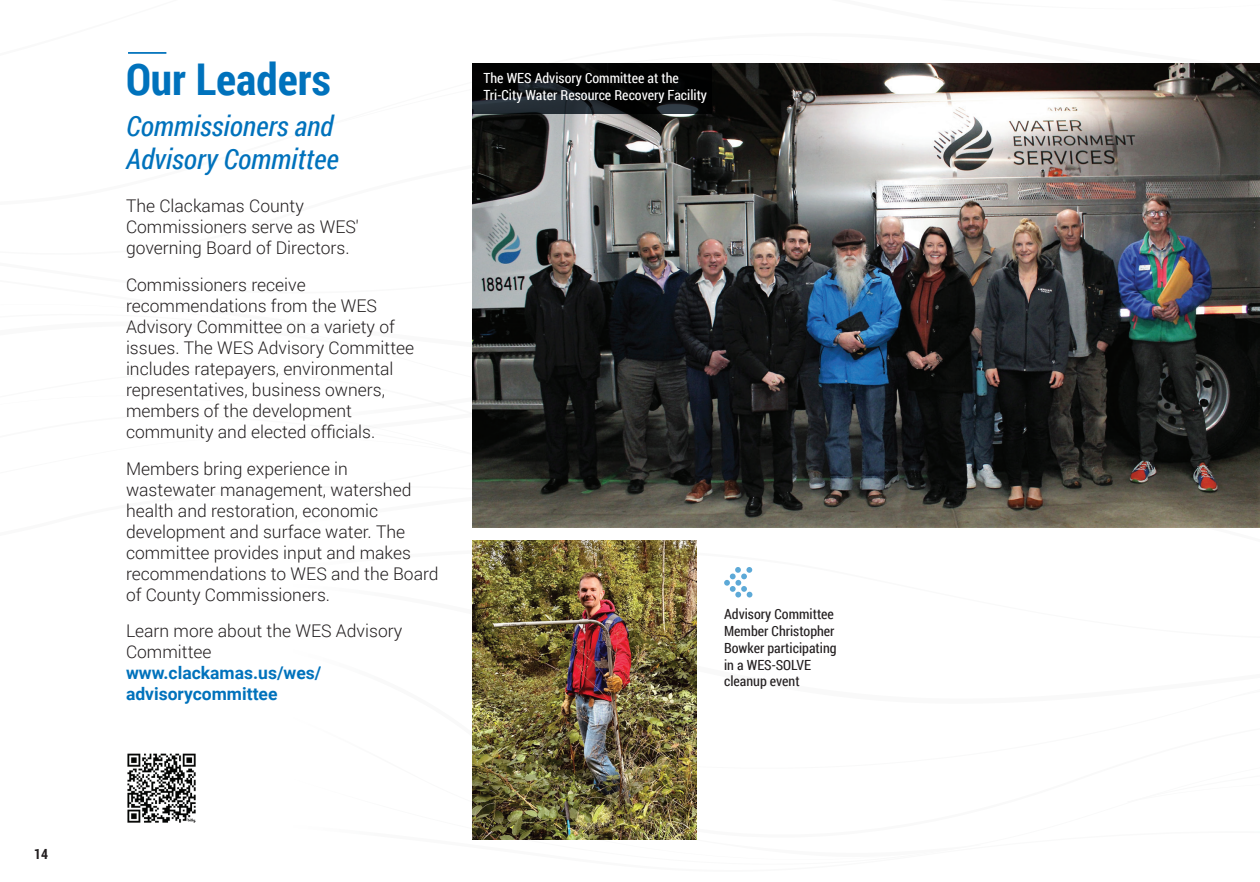
<style>
.page{position:relative;width:1260px;height:882px;background:#fff}
.page>*{position:absolute;margin:0;border:0;box-sizing:border-box;transform-origin:0 0}
.t1{font:700 43.75px "Roboto Condensed";color:#0072bc}
.t2{font:italic 28px/33.2px "Roboto Condensed";color:#0072bc}
.t3{font:300 17.5px/21px "Roboto";color:#231f20}
.t4{font:700 17.5px/21px "Roboto";color:#0072bc}
.t5{font:14px/16.8px "Roboto Condensed";color:#231f20}
.t6{font:14px/16.8px "Roboto Condensed";color:#fff}
.t7{font:700 14px "Roboto Condensed";color:#231f20}
</style>
<div class="page">
<img style="left:472px;top:63px;width:788px;height:465px">
<svg style="left:472px;top:63px;width:240px;height:50px;background:#0a0d0f"></svg>
<img style="left:472px;top:541px;width:225px;height:299px">
<svg style="left:724px;top:567px;width:28px;height:31px"></svg>
<hr style="left:128px;top:52px;width:38px;height:2px;background:#0072bc">
<img style="left:127px;top:753px;width:69px;height:70px">
<p class="t7" style="left:34px;top:844px;width:15px">14</p>
<h1 class="t1" style="left:126px;top:48px;width:206px">Our Leaders</h1>
<h2 class="t2" style="left:126px;top:108px;width:214px">Commissioners and<br>Advisory Committee</h2>
<p class="t3" style="left:126px;top:195px;width:234px">The Clackamas County<br>Commissioners serve as WES' governing Board of Directors.</p>
<p class="t3" style="left:126px;top:274px;width:290px">Commissioners receive recommendations from the WES<br>Advisory Committee on a variety of issues. The WES Advisory Committee includes ratepayers, environmental representatives, business owners, members of the development community and elected officials.</p>
<p class="t3" style="left:126px;top:457px;width:314px">Members bring experience in wastewater management, watershed health and restoration, economic development and surface water. The committee provides input and makes recommendations to WES and the Board of County Commissioners.</p>
<p class="t3" style="left:126px;top:620px;width:278px">Learn more about the WES Advisory<br>Committee</p>
<p class="t4" style="left:126px;top:662px;width:197px">www.clackamas.us/wes/ advisorycommittee</p>
<p class="t6" style="left:484px;top:69px;width:225px">The WES Advisory Committee at the<br>Tri-City Water Resource Recovery Facility</p>
<p class="t5" style="left:724px;top:605px;width:114px">Advisory Committee<br>Member Christopher<br>Bowker participating in a WES-SOLVE cleanup event</p>
</div>
